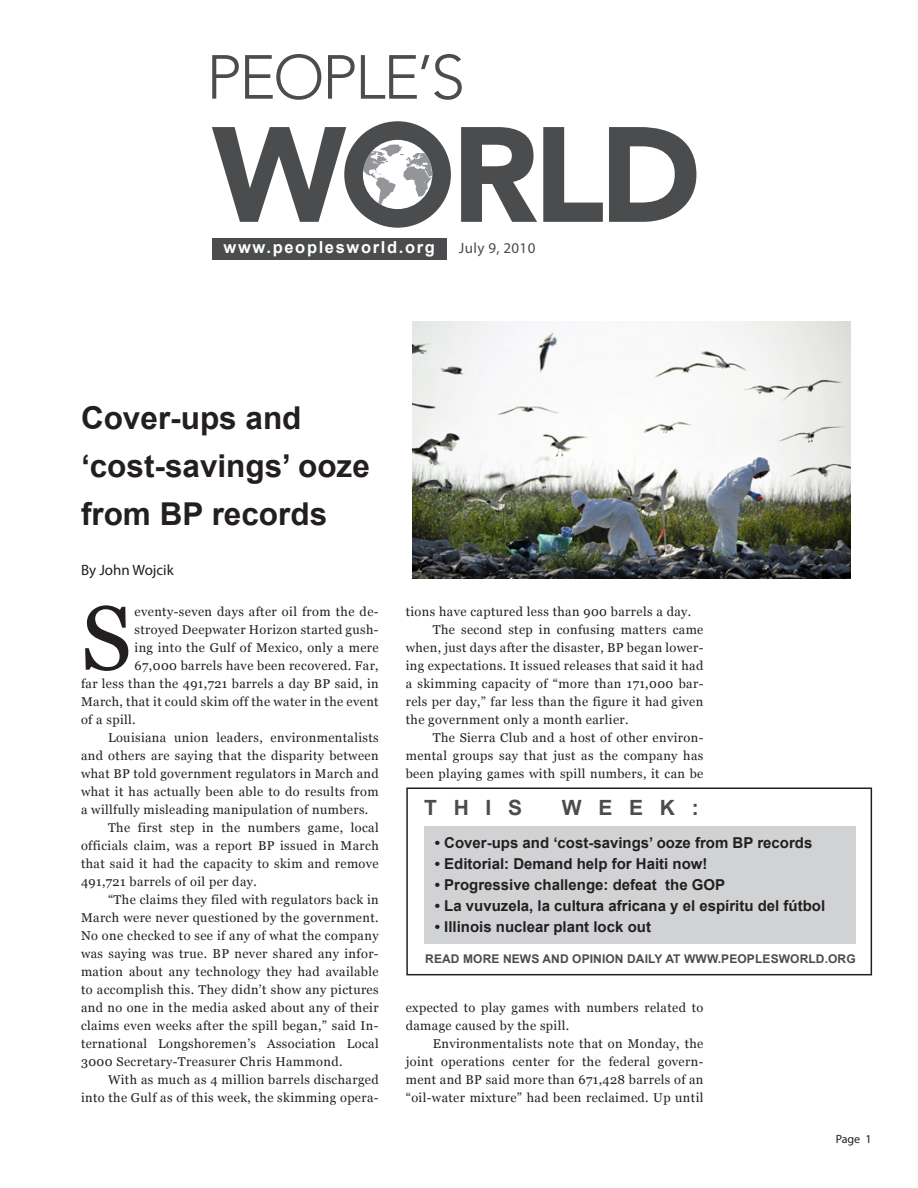
<style>
.page{position:relative;width:918px;height:1188px;background:#fff}
.page>*{position:absolute;margin:0;border:0;box-sizing:border-box;transform-origin:0 0}
.caps_paragraph{font:90.75px "Georgia";color:#231f20}
.title_arial-medium{font:700 31.5px/48px "Arial";color:#231f20}
.title_arial-Tiny{font:700 21px "Arial";letter-spacing:.8em;color:#4b4c4d}
.t1{font:700 16.5px "Arial";letter-spacing:.1em;color:#fff}
.t2{font:700 15px "Arial";color:#231f20}
.by_line{font:15px "Myriad Pro";color:#231f20}
.by_line-2{font:15px "Myriad Pro";letter-spacing:.025em;color:#4b4c4d}
.body-text{font:12.75px/18px "Georgia";letter-spacing:.03em;color:#231f20;text-align:justify}
.caps_paragraph-2{font:12.75px "Georgia";letter-spacing:.03em;color:#231f20}
.title_arial-Tiny-2{font:700 12px "Arial";letter-spacing:.01em;color:#4b4c4d}
.by_line-3{font:12px "Myriad Pro";color:#231f20}
</style>
<div class="page">
<div style="left:212px;top:238px;width:235px;height:21px;background:#4b4c4d"></div>
<svg style="left:212px;top:55px;width:27px;height:44px"></svg>
<svg style="left:245px;top:54px;width:76px;height:46px"></svg>
<svg style="left:328px;top:55px;width:27px;height:44px"></svg>
<svg style="left:361px;top:54px;width:101px;height:46px"></svg>
<svg style="left:461px;top:127px;width:76px;height:95px"></svg>
<svg style="left:543px;top:127px;width:60px;height:95px"></svg>
<svg style="left:609px;top:127px;width:87px;height:95px"></svg>
<svg style="left:212px;top:121px;width:239px;height:107px"></svg>
<div style="left:424px;top:826px;width:432px;height:118px;background:#d1d2d4"></div>
<div style="left:406px;top:788px;width:466px;height:187px;border:2px solid #231f20"></div>
<img style="left:412px;top:321px;width:438px;height:258px">
<p class="t1" style="left:224px;top:237px;width:213px">www.peoplesworld.org</p>
<p class="by_line-2" style="left:459px;top:239px;width:78px">July 9, 2010</p>
<p class="title_arial-medium" style="left:81px;top:395px;width:222px">Cover-ups and</p>
<p class="title_arial-medium" style="left:81px;top:443px;width:290px">‘cost-savings’ ooze from BP records</p>
<p class="by_line" style="left:81px;top:561px;width:94px">By John Wojcik</p>
<p class="caps_paragraph" style="left:81px;top:587px;width:52px">S</p>
<p class="caps_paragraph-2" style="left:135px;top:604px;width:246px">eventy-seven days after oil from the de-</p>
<p class="caps_paragraph-2" style="left:135px;top:622px;width:246px">stroyed Deepwater Horizon started gush-</p>
<p class="caps_paragraph-2" style="left:135px;top:640px;width:246px">ing into the Gulf of Mexico, only a mere</p>
<p class="caps_paragraph-2" style="left:135px;top:658px;width:246px">67,000 barrels have been recovered. Far,</p>
<p class="caps_paragraph-2" style="left:81px;top:676px;width:299px">far less than the 491,721 barrels a day BP said, in</p>
<p class="caps_paragraph-2" style="left:81px;top:694px;width:299px">March, that it could skim off the water in the event</p>
<p class="caps_paragraph-2" style="left:81px;top:712px;width:56px">of a spill.</p>
<p class="body-text" style="left:81px;top:728px;width:299px;text-indent:27px">Louisiana union leaders, environmentalists and others are saying that the disparity between what BP told government regulators in March and what it has actually been able to do results from a willfully misleading manipulation of numbers.</p>
<p class="body-text" style="left:81px;top:818px;width:299px;text-indent:27px">The first step in the numbers game, local officials claim, was a report BP issued in March that said it had the capacity to skim and remove 491,721 barrels of oil per day.</p>
<p class="body-text" style="left:81px;top:890px;width:299px;text-indent:27px">“The claims they filed with regulators back in March were never questioned by the government.<br>No one checked to see if any of what the company was saying was true. BP never shared any infor&shy;mation about any technology they had available to accomplish this. They didn’t show any pictures and no one in the media asked about any of their claims even weeks after the spill began,” said In&shy;ternational Longshoremen’s Association Local 3000 Secretary-Treasurer Chris Hammond.</p>
<p class="body-text" style="left:81px;top:1070px;width:299px;text-align:right">With as much as 4 million barrels discharged<br>into the Gulf as of this week, the skimming opera-</p>
<p class="body-text" style="left:406px;top:602px;width:287px">tions have captured less than 900 barrels a day.</p>
<p class="body-text" style="left:406px;top:620px;width:299px;text-indent:27px">The second step in confusing matters came when, just days after the disaster, BP began lower&shy;ing expectations. It issued releases that said it had a skimming capacity of “more than 171,000 bar&shy;rels per day,” far less than the figure it had given the government only a month earlier.</p>
<p class="body-text" style="left:406px;top:728px;width:299px;text-indent:27px">The Sierra Club and a host of other environ&shy;mental groups say that just as the company has been playing games with spill numbers, it can be</p>
<p class="title_arial-Tiny" style="left:424px;top:794px;width:100px">THIS</p>
<p class="title_arial-Tiny" style="left:562px;top:794px;width:139px">WEEK:</p>
<p class="t2" style="left:435px;top:833px;width:379px">• Cover-ups and ‘cost-savings’ ooze from BP records</p>
<p class="t2" style="left:435px;top:854px;width:274px">• Editorial: Demand help for Haiti now!</p>
<p class="t2" style="left:435px;top:875px;width:292px">• Progressive challenge: defeat the GOP</p>
<p class="t2" style="left:435px;top:896px;width:392px">• La vuvuzela, la cultura africana y el espíritu del fútbol</p>
<p class="t2" style="left:435px;top:917px;width:218px">• Illinois nuclear plant lock out</p>
<p class="title_arial-Tiny-2" style="left:425px;top:951px;width:432px">READ MORE NEWS AND OPINION DAILY AT WWW.PEOPLESWORLD.ORG</p>
<p class="body-text" style="left:406px;top:998px;width:299px">expected to play games with numbers related to damage caused by the spill.</p>
<p class="body-text" style="left:406px;top:1034px;width:299px;text-indent:27px">Environmentalists note that on Monday, the joint operations center for the federal govern&shy;ment and BP said more than 671,428 barrels of an “oil-water mixture” had been reclaimed. Up until</p>
<p class="by_line-3" style="left:836px;top:1132px;width:37px">Page 1</p>
</div>
